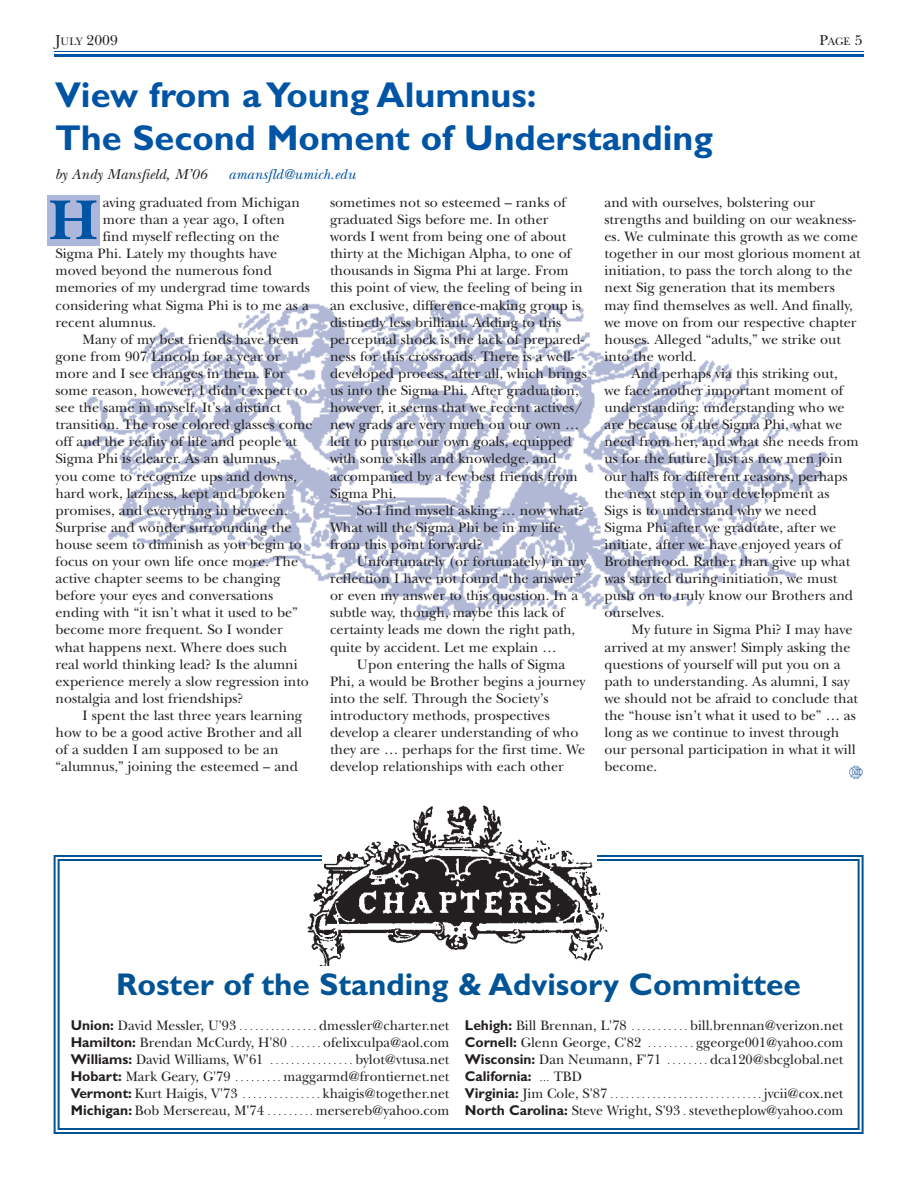
<style>
.page{position:relative;width:918px;height:1188px;background:#fff}
.page>*{position:absolute;margin:0;border:0;box-sizing:border-box;transform-origin:0 0}
.t1{font:700 58.5px "New Baskerville";color:#0054a4}
.t2{font:700 36px/43.2px "Gill Sans";color:#0054a4}
.t3{font:700 31.5px "Gill Sans";color:#005495}
.t4{font:italic 15px "New Baskerville";color:#231f20}
.t5{font:italic 15px "New Baskerville";color:#0054a4}
.t6{font:15px "New Baskerville";color:#231f20}
.t7{font:14.25px/17.1px "New Baskerville";color:#231f20}
.t8{font:700 14.25px "Gill Sans";color:#231f20}
.t9{font:11.25px "New Baskerville";color:#231f20}
.t10{font:10.5px "New Baskerville";color:#231f20}
.s1{font-size:11.25px}
.s2{font-size:15px}
.s3{font-family:"Gill Sans";font-weight:700}
.s4{font-size:10.5px}
.s5{font-family:"New Baskerville";font-weight:400;font-size:10.5px}
.s6{font-family:"New Baskerville";font-weight:400}
.s7{font-family:"Gill Sans";font-weight:700;font-size:14.25px}
.s8{font-size:14.25px}
</style>
<div class="page">
<img style="left:82px;top:299px;width:746px;height:322px">
<img style="left:849px;top:766px;width:14px;height:12px">
<div style="left:47px;top:196px;width:53px;height:50px;background:#adb7dc"></div>
<svg style="left:53px;top:855px;width:811px;height:279px"></svg>
<img style="left:297px;top:805px;width:321px;height:160px">
<hr style="left:54px;top:51px;width:810px;height:1px;background:#0054a4">
<hr style="left:54px;top:54px;width:810px;height:3px;background:#0054a4">
<p class="t6" style="left:56px;top:35px;width:64px">J<span class="s1">ULY</span> 2009</p>
<p class="t9" style="left:820px;top:38px;width:44px"><span class="s2">P</span>AGE <span class="s2">5</span></p>
<h2 class="t2" style="left:55px;top:77px;width:659px">View from a Young Alumnus:<br>The Second Moment of Understanding</h2>
<p class="t4" style="left:55px;top:169px;width:153px">by Andy Mansfield, M’06</p>
<p class="t5" style="left:228px;top:169px;width:129px">amansfld@umich.edu</p>
<h1 class="t1" style="left:49px;top:199px;width:49px">H</h1>
<p class="t7" style="left:330px;top:196px;width:258px">sometimes not so esteemed – ranks of graduated Sigs before me. In other words I went from being one of about thirty at the Michigan Alpha, to one of thousands in Sigma Phi at large. From this point of view, the feeling of being in an exclusive, difference-making group is distinctly less brilliant. Adding to this perceptual shock is the lack of prepared&shy;ness for this crossroads. There is a well&shy;developed process, after all, which brings us into the Sigma Phi. After graduation, however, it seems that we recent actives/ new grads are very much on our own … left to pursue our own goals, equipped with some skills and knowledge, and accompanied by a few best friends from Sigma Phi.</p>
<p class="t7" style="left:330px;top:503px;width:256px;text-indent:27px">So I find myself asking … now what?<br>What will the Sigma Phi be in my life from this point forward?</p>
<p class="t7" style="left:330px;top:555px;width:258px;text-indent:27px">Unfortunately (or fortunately) in my reflection I have not found “the answer” or even my answer to this question. In a subtle way, though, maybe this lack of certainty leads me down the right path, quite by accident. Let me explain …</p>
<p class="t7" style="left:330px;top:657px;width:257px;text-indent:27px">Upon entering the halls of Sigma Phi, a would be Brother begins a journey into the self. Through the Society’s introductory methods, prospectives develop a clearer understanding of who they are … perhaps for the first time. We develop relationships with each other</p>
<p class="t7" style="left:103px;top:196px;width:199px">aving graduated from Michigan</p>
<p class="t7" style="left:103px;top:213px;width:184px">more than a year ago, I often</p>
<p class="t7" style="left:103px;top:230px;width:178px">find myself reflecting on the</p>
<p class="t7" style="left:56px;top:247px;width:223px">Sigma Phi. Lately my thoughts have</p>
<p class="t7" style="left:56px;top:264px;width:218px">moved beyond the numerous fond</p>
<p class="t7" style="left:56px;top:281px;width:256px">memories of my undergrad time towards</p>
<p class="t7" style="left:56px;top:298px;width:255px">considering what Sigma Phi is to me as a</p>
<p class="t7" style="left:56px;top:315px;width:102px">recent alumnus.</p>
<p class="t7" style="left:82px;top:332px;width:218px">Many of my best friends have been</p>
<p class="t7" style="left:56px;top:349px;width:227px">gone from 907 Lincoln for a year or</p>
<p class="t7" style="left:56px;top:367px;width:231px">more and I see changes in them. For</p>
<p class="t7" style="left:56px;top:384px;width:253px">some reason, however, I didn’t expect to</p>
<p class="t7" style="left:56px;top:401px;width:227px">see the same in myself. It’s a distinct</p>
<p class="t7" style="left:56px;top:418px;width:259px">transition. The rose colored glasses come</p>
<p class="t7" style="left:56px;top:435px;width:243px">off and the reality of life and people at</p>
<p class="t7" style="left:56px;top:452px;width:226px">Sigma Phi is clearer. As an alumnus,</p>
<p class="t7" style="left:56px;top:469px;width:243px">you come to recognize ups and downs,</p>
<p class="t7" style="left:56px;top:486px;width:231px">hard work, laziness, kept and broken</p>
<p class="t7" style="left:56px;top:503px;width:234px">promises, and everything in between.</p>
<p class="t7" style="left:56px;top:520px;width:238px">Surprise and wonder surrounding the</p>
<p class="t7" style="left:56px;top:538px;width:248px">house seem to diminish as you begin to</p>
<p class="t7" style="left:56px;top:555px;width:244px">focus on your own life once more. The</p>
<p class="t7" style="left:56px;top:572px;width:227px">active chapter seems to be changing</p>
<p class="t7" style="left:56px;top:589px;width:219px">before your eyes and conversations</p>
<p class="t7" style="left:56px;top:606px;width:244px">ending with “it isn’t what it used to be”</p>
<p class="t7" style="left:56px;top:623px;width:229px">become more frequent. So I wonder</p>
<p class="t7" style="left:56px;top:640px;width:233px">what happens next. Where does such</p>
<p class="t7" style="left:56px;top:657px;width:244px">real world thinking lead? Is the alumni</p>
<p class="t7" style="left:56px;top:674px;width:255px">experience merely a slow regression into</p>
<p class="t7" style="left:56px;top:691px;width:189px">nostalgia and lost friendships?</p>
<p class="t7" style="left:82px;top:709px;width:221px">I spent the last three years learning</p>
<p class="t7" style="left:56px;top:726px;width:248px">how to be a good active Brother and all</p>
<p class="t7" style="left:56px;top:743px;width:225px">of a sudden I am supposed to be an</p>
<p class="t7" style="left:56px;top:760px;width:244px">“alumnus,” joining the esteemed – and</p>
<p class="t7" style="left:605px;top:196px;width:212px">and with ourselves, bolstering our</p>
<p class="t7" style="left:605px;top:213px;width:253px">strengths and building on our weakness-</p>
<p class="t7" style="left:605px;top:230px;width:255px">es. We culminate this growth as we come</p>
<p class="t7" style="left:605px;top:247px;width:258px">together in our most glorious moment at</p>
<p class="t7" style="left:605px;top:264px;width:250px">initiation, to pass the torch along to the</p>
<p class="t7" style="left:605px;top:281px;width:232px">next Sig generation that its members</p>
<p class="t7" style="left:605px;top:298px;width:250px">may find themselves as well. And finally,</p>
<p class="t7" style="left:605px;top:315px;width:254px">we move on from our respective chapter</p>
<p class="t7" style="left:605px;top:332px;width:238px">houses. Alleged “adults,” we strike out</p>
<p class="t7" style="left:605px;top:349px;width:94px">into the world.</p>
<p class="t7" style="left:632px;top:367px;width:208px">And perhaps via this striking out,</p>
<p class="t7" style="left:605px;top:384px;width:240px">we face another important moment of</p>
<p class="t7" style="left:605px;top:401px;width:242px">understanding: understanding who we</p>
<p class="t7" style="left:605px;top:418px;width:239px">are because of the Sigma Phi, what we</p>
<p class="t7" style="left:605px;top:435px;width:256px">need from her, and what she needs from</p>
<p class="t7" style="left:605px;top:452px;width:240px">us for the future. Just as new men join</p>
<p class="t7" style="left:605px;top:469px;width:245px">our halls for different reasons, perhaps</p>
<p class="t7" style="left:605px;top:486px;width:227px">the next step in our development as</p>
<p class="t7" style="left:605px;top:503px;width:214px">Sigs is to understand why we need</p>
<p class="t7" style="left:605px;top:520px;width:233px">Sigma Phi after we graduate, after we</p>
<p class="t7" style="left:605px;top:538px;width:239px">initiate, after we have enjoyed years of</p>
<p class="t7" style="left:605px;top:555px;width:247px">Brotherhood. Rather than give up what</p>
<p class="t7" style="left:605px;top:572px;width:234px">was started during initiation, we must</p>
<p class="t7" style="left:605px;top:589px;width:250px">push on to truly know our Brothers and</p>
<p class="t7" style="left:605px;top:606px;width:62px">ourselves.</p>
<p class="t7" style="left:632px;top:623px;width:223px">My future in Sigma Phi? I may have</p>
<p class="t7" style="left:605px;top:640px;width:248px">arrived at my answer! Simply asking the</p>
<p class="t7" style="left:605px;top:657px;width:238px">questions of yourself will put you on a</p>
<p class="t7" style="left:605px;top:674px;width:247px">path to understanding. As alumni, I say</p>
<p class="t7" style="left:605px;top:691px;width:255px">we should not be afraid to conclude that</p>
<p class="t7" style="left:605px;top:709px;width:253px">the “house isn’t what it used to be” … as</p>
<p class="t7" style="left:605px;top:726px;width:236px">long as we continue to invest through</p>
<p class="t7" style="left:605px;top:743px;width:253px">our personal participation in what it will</p>
<p class="t7" style="left:605px;top:760px;width:54px">become.</p>
<h3 class="t3" style="left:116px;top:973px;width:686px">Roster of the Standing &amp; Advisory Committee</h3>
<p class="t7" style="left:71px;top:1018px;width:380px;text-align:justify"><span class="s3">Union:</span> David Messler, U'93 <span class="s4">. . . . . . . . . . . . . . .</span> dmessler@charter.net <span class="s3">Hamilton:</span> Brendan McCurdy, H'80 <span class="s4">. . . . . .</span> ofelixculpa@aol.com <span class="s3">Williams:</span> David Williams, W'61 <span class="s4">. . . . . . . . . . . . . . . .</span> bylot@vtusa.net <span class="s3">Hobart:</span> Mark Geary, G'79 <span class="s4">. . . . . . . . .</span> maggarmd@frontiernet.net <span class="s3">Vermont:</span> Kurt Haigis, V'73 <span class="s4">. . . . . . . . . . . . . . .</span> khaigis@together.net <span class="s3">Michigan:</span> Bob Mersereau, M'74 <span class="s4">. . . . . . . . .</span> mersereb@yahoo.com</p>
<p class="t7" style="left:465px;top:1018px;width:380px;text-align:justify"><span class="s3">Lehigh:</span> Bill Brennan, L'78 <span class="s4">. . . . . . . . . . .</span> bill.brennan@verizon.net <span class="s3">Cornell:</span> Glenn George, C'82 <span class="s4">. . . . . . . . .</span> ggeorge001@yahoo.com <span class="s3">Wisconsin:</span> Dan Neumann, F'71 <span class="s4">. . . . . . . .</span> dca120@sbcglobal.net</p>
<p class="t8" style="left:465px;top:1071px;width:119px">California: <span class="s5">…</span> <span class="s6">TBD</span></p>
<p class="t10" style="left:465px;top:1091px;width:380px"><span class="s7">Virginia:</span> <span class="s8">Jim Cole, S'87</span> . . . . . . . . . . . . . . . . . . . . . . . . . . . . . <span class="s8">jvcii@cox.net</span></p>
<p class="t7" style="left:465px;top:1104px;width:380px"><span class="s3">North Carolina:</span> Steve Wright, S'93 <span class="s4">.</span> stevetheplow@yahoo.com</p>
</div>
